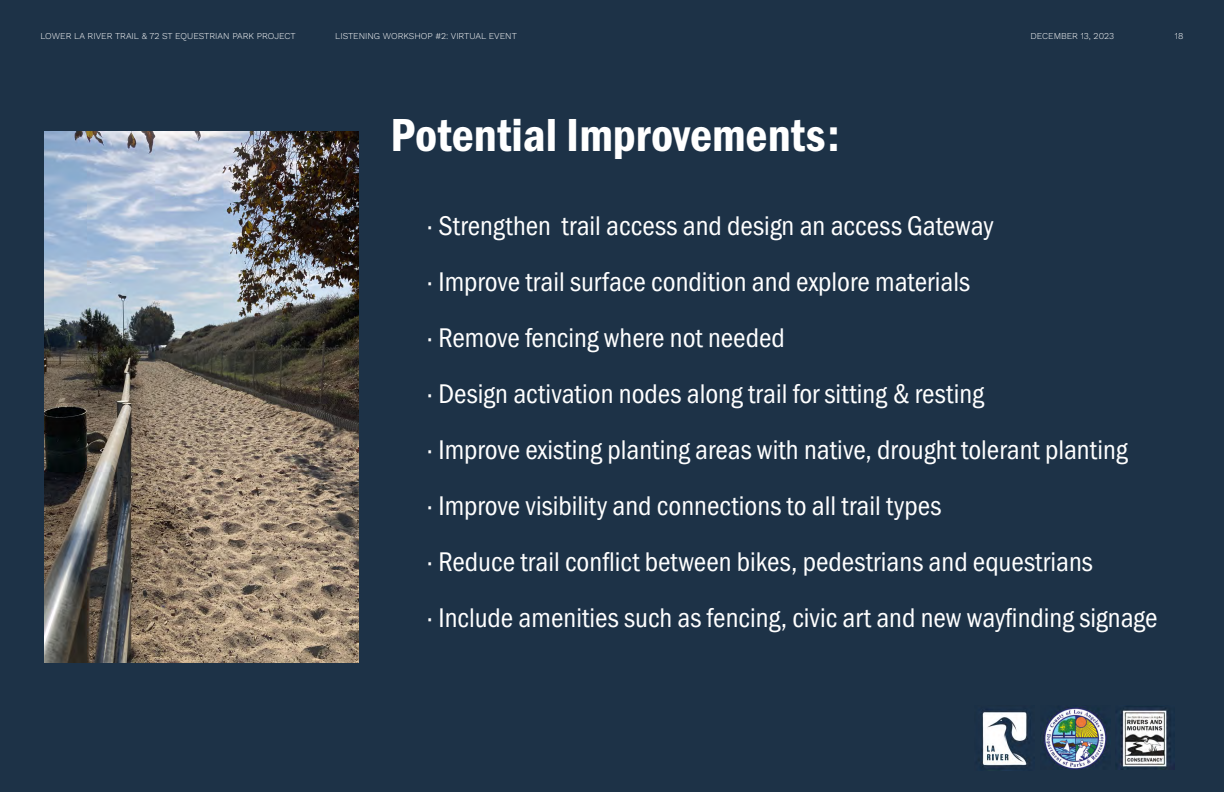
<style>
.page{position:relative;width:1224px;height:792px;background:#1d3247}
.page>*{position:absolute;margin:0;border:0;box-sizing:border-box;transform-origin:0 0}
.t1{font:48px "Franklin Gothic URW Con Dem";color:#fff}
.t2{font:28px/56px "Franklin Gothic URW Cond";color:#fff}
.t3{font:300 9px "Work Sans";color:#fff}
</style>
<div class="page">
<img style="left:978px;top:709px;width:52px;height:58px">
<img style="left:1043px;top:707px;width:64px;height:63px">
<img style="left:1119px;top:706px;width:55px;height:64px">
<img style="left:44px;top:131px;width:314px;height:531px">
<p class="t3" style="left:40px;top:29px;width:257px">LOWER LA RIVER TRAIL &amp; 72 ST EQUESTRIAN PARK PROJECT</p>
<p class="t3" style="left:335px;top:29px;width:183px">LISTENING WORKSHOP #2: VIRTUAL EVENT</p>
<p class="t3" style="left:1030px;top:29px;width:85px">DECEMBER 13, 2023</p>
<p class="t3" style="left:1175px;top:29px;width:10px">18</p>
<h1 class="t1" style="left:391px;top:103px;width:451px">Potential Improvements:</h1>
<p class="t2" style="left:427px;top:195px;width:733px">· Strengthen trail access and design an access Gateway<br>· Improve trail surface condition and explore materials<br>· Remove fencing where not needed<br>· Design activation nodes along trail for sitting &amp; resting<br>· Improve existing planting areas with native, drought tolerant planting<br>· Improve visibility and connections to all trail types<br>· Reduce trail conflict between bikes, pedestrians and equestrians<br>· Include amenities such as fencing, civic art and new wayfinding signage</p>
</div>
